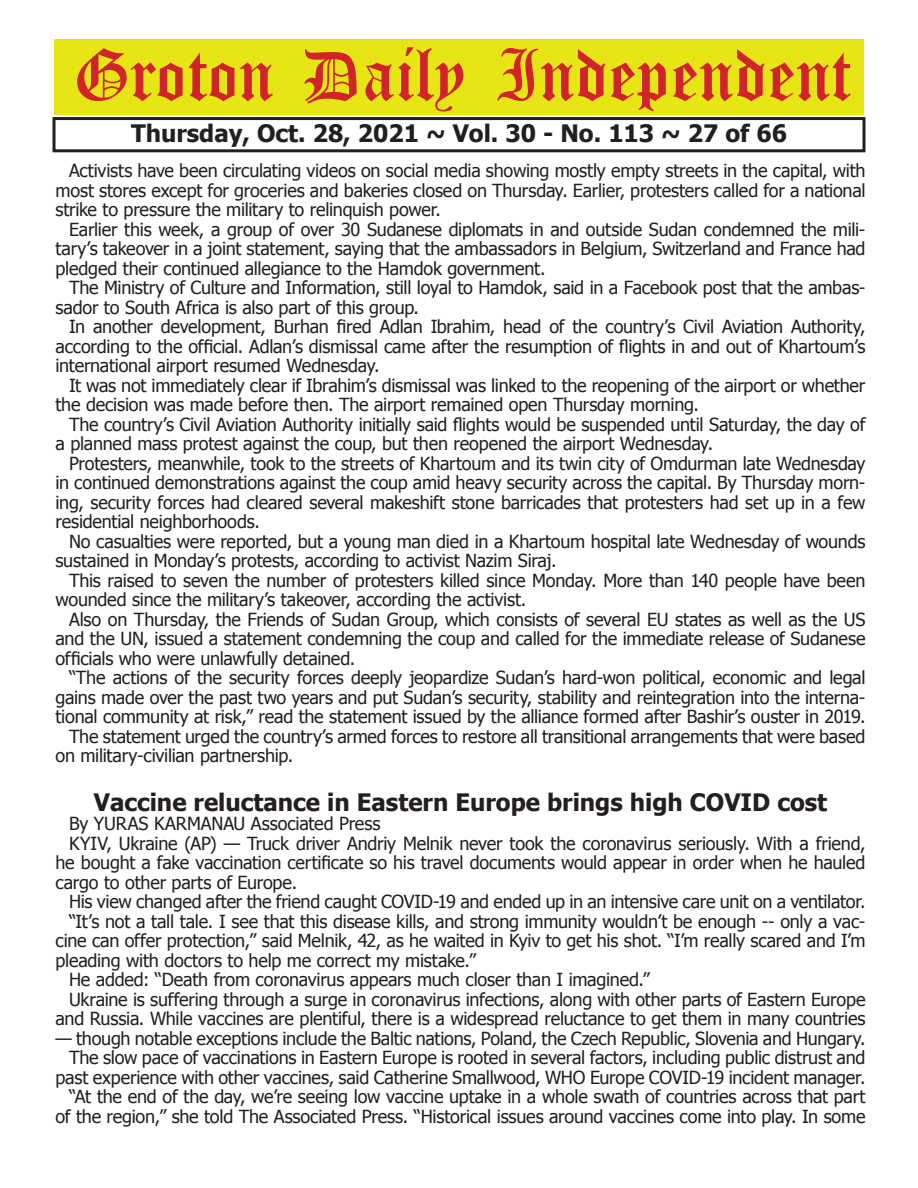
<style>
.page{position:relative;width:918px;height:1188px;background:#fff}
.page>*{position:absolute;margin:0;border:0;box-sizing:border-box;transform-origin:0 0}
.t1{font:54px "Old English Five";color:#d1232a}
.t2{font:700 24px "Tahoma";color:#231f20}
.t3{font:18px/19.5px "Tahoma";letter-spacing:-.015em;color:#231f20;text-align:justify}
</style>
<div class="page">
<div style="left:52px;top:117px;width:814px;height:35px;border:3px solid #231f20"></div>
<div style="left:54px;top:40px;width:810px;height:75px;background:#e7e515"></div>
<h1 class="t1" style="left:73px;top:50px;width:779px">Groton Daily Independent</h1>
<h2 class="t2" style="left:131px;top:116px;width:658px">Thursday, Oct. 28, 2021 ~ Vol. 30 - No. 113 ~ 27 of 66</h2>
<p class="t3" style="left:56px;top:160px;width:812px;text-indent:14px">Activists have been circulating videos on social media showing mostly empty streets in the capital, with most stores except for groceries and bakeries closed on Thursday. Earlier, protesters called for a national strike to pressure the military to relinquish power.</p>
<p class="t3" style="left:56px;top:219px;width:812px;text-indent:14px">Earlier this week, a group of over 30 Sudanese diplomats in and outside Sudan condemned the mili&shy;tary’s takeover in a joint statement, saying that the ambassadors in Belgium, Switzerland and France had pledged their continued allegiance to the Hamdok government.</p>
<p class="t3" style="left:56px;top:277px;width:812px;text-indent:14px">The Ministry of Culture and Information, still loyal to Hamdok, said in a Facebook post that the ambas&shy;sador to South Africa is also part of this group.</p>
<p class="t3" style="left:56px;top:316px;width:812px;text-indent:14px">In another development, Burhan fired Adlan Ibrahim, head of the country’s Civil Aviation Authority, according to the official. Adlan’s dismissal came after the resumption of flights in and out of Khartoum’s international airport resumed Wednesday.</p>
<p class="t3" style="left:56px;top:375px;width:811px;text-indent:14px">It was not immediately clear if Ibrahim’s dismissal was linked to the reopening of the airport or whether the decision was made before then. The airport remained open Thursday morning.</p>
<p class="t3" style="left:56px;top:414px;width:811px;text-indent:14px">The country’s Civil Aviation Authority initially said flights would be suspended until Saturday, the day of a planned mass protest against the coup, but then reopened the airport Wednesday.</p>
<p class="t3" style="left:56px;top:453px;width:812px;text-indent:14px">Protesters, meanwhile, took to the streets of Khartoum and its twin city of Omdurman late Wednesday in continued demonstrations against the coup amid heavy security across the capital. By Thursday morn&shy;ing, security forces had cleared several makeshift stone barricades that protesters had set up in a few residential neighborhoods.</p>
<p class="t3" style="left:56px;top:531px;width:812px;text-indent:14px">No casualties were reported, but a young man died in a Khartoum hospital late Wednesday of wounds sustained in Monday’s protests, according to activist Nazim Siraj.</p>
<p class="t3" style="left:56px;top:570px;width:811px;text-indent:14px">This raised to seven the number of protesters killed since Monday. More than 140 people have been wounded since the military’s takeover, according the activist.</p>
<p class="t3" style="left:56px;top:609px;width:811px;text-indent:14px">Also on Thursday, the Friends of Sudan Group, which consists of several EU states as well as the US and the UN, issued a statement condemning the coup and called for the immediate release of Sudanese officials who were unlawfully detained.</p>
<p class="t3" style="left:69px;top:667px;width:798px">“The actions of the security forces deeply jeopardize Sudan’s hard-won political, economic and legal</p>
<p class="t3" style="left:56px;top:687px;width:812px">gains made over the past two years and put Sudan’s security, stability and reintegration into the interna-</p>
<p class="t3" style="left:56px;top:706px;width:812px">tional community at risk,” read the statement issued by the alliance formed after Bashir’s ouster in 2019.</p>
<p class="t3" style="left:69px;top:726px;width:798px">The statement urged the country’s armed forces to restore all transitional arrangements that were based</p>
<p class="t3" style="left:56px;top:745px;width:239px">on military-civilian partnership.</p>
<h2 class="t2" style="left:94px;top:785px;width:735px">Vaccine reluctance in Eastern Europe brings high COVID cost</h2>
<p class="t3" style="left:69px;top:813px;width:313px">By YURAS KARMANAU Associated Press</p>
<p class="t3" style="left:69px;top:833px;width:798px">KYIV, Ukraine (AP) — Truck driver Andriy Melnik never took the coronavirus seriously. With a friend,</p>
<p class="t3" style="left:56px;top:852px;width:811px">he bought a fake vaccination certificate so his travel documents would appear in order when he hauled</p>
<p class="t3" style="left:56px;top:872px;width:243px">cargo to other parts of Europe.</p>
<p class="t3" style="left:69px;top:891px;width:798px">His view changed after the friend caught COVID-19 and ended up in an intensive care unit on a ventilator.</p>
<p class="t3" style="left:69px;top:911px;width:798px">“It’s not a tall tale. I see that this disease kills, and strong immunity wouldn’t be enough -- only a vac-</p>
<p class="t3" style="left:56px;top:930px;width:812px">cine can offer protection,” said Melnik, 42, as he waited in Kyiv to get his shot. “I’m really scared and I’m</p>
<p class="t3" style="left:56px;top:950px;width:422px">pleading with doctors to help me correct my mistake.”</p>
<p class="t3" style="left:69px;top:969px;width:582px">He added: “Death from coronavirus appears much closer than I imagined.”</p>
<p class="t3" style="left:69px;top:989px;width:798px">Ukraine is suffering through a surge in coronavirus infections, along with other parts of Eastern Europe</p>
<p class="t3" style="left:56px;top:1008px;width:812px">and Russia. While vaccines are plentiful, there is a widespread reluctance to get them in many countries</p>
<p class="t3" style="left:56px;top:1028px;width:812px;text-align:right">— though notable exceptions include the Baltic nations, Poland, the Czech Republic, Slovenia and Hungary.<br>The slow pace of vaccinations in Eastern Europe is rooted in several factors, including public distrust and past experience with other vaccines, said Catherine Smallwood, WHO Europe COVID-19 incident manager. “At the end of the day, we’re seeing low vaccine uptake in a whole swath of countries across that part of the region,” she told The Associated Press. “Historical issues around vaccines come into play. In some</p>
</div>
